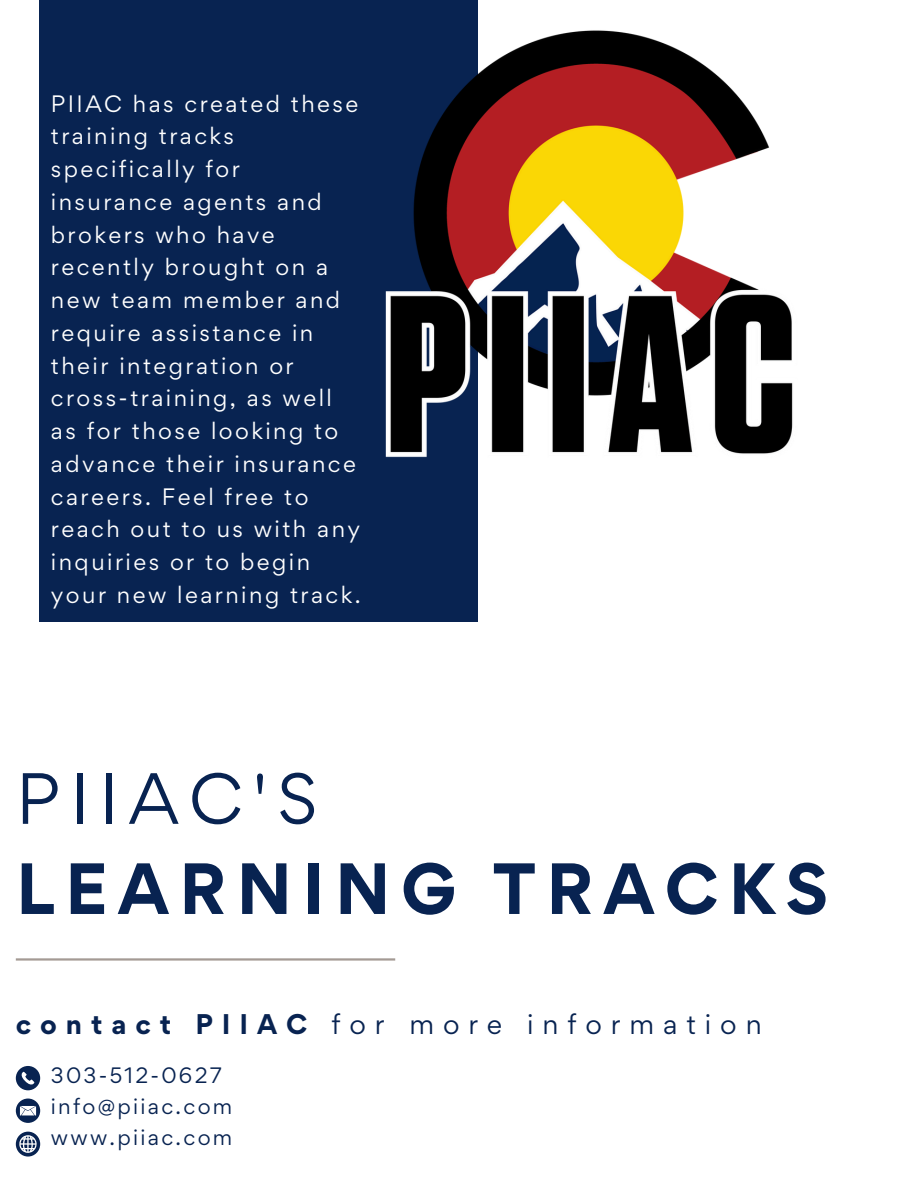
<style>
.page{position:relative;width:918px;height:1188px;background:#fff}
.page>*{position:absolute;margin:0;border:0;box-sizing:border-box;transform-origin:0 0}
.t1{font:700 64.65px/90.2px "Gordita";letter-spacing:.155em;color:#082351}
.t2{font:25.35px "Gordita";letter-spacing:.35em;color:#082351}
.t3{font:21.15px/32.7px "Gordita";letter-spacing:.115em;color:#fff}
.t4{font:19.95px "Gordita";letter-spacing:.115em;color:#082351}
.s1{font-weight:400}
.s2{font-weight:700}
</style>
<div class="page">
<div style="left:39px;top:0;width:438px;height:622px;background:#082351"></div>
<svg style="left:16px;top:1066px;width:24px;height:24px"></svg>
<svg style="left:16px;top:1099px;width:24px;height:24px"></svg>
<svg style="left:16px;top:1132px;width:24px;height:24px"></svg>
<img style="left:385px;top:0;width:408px;height:471px">
<hr style="left:16px;top:958px;width:379px;height:3px;background:#a49a94">
<p class="t3" style="left:51px;top:87px;width:311px">PIIAC has created these training tracks specifically for insurance agents and brokers who have recently brought on a new team member and require assistance in their integration or cross-training, as well as for those looking to advance their insurance careers. Feel free to reach out to us with any inquiries or to begin your new learning track.</p>
<p class="t1" style="left:16px;top:753px;width:814px"><span class="s1">PIIAC'S<br></span>LEARNING TRACKS</p>
<p class="t2" style="left:16px;top:1007px;width:747px"><span class="s2">contact PIIAC</span> for more information</p>
<p class="t4" style="left:51px;top:1062px;width:172px">303-512-0627</p>
<p class="t4" style="left:51px;top:1093px;width:183px">info@piiac.com</p>
<h1 class="t4" style="left:51px;top:1124px;width:183px">www.piiac.com</h1>
</div>
